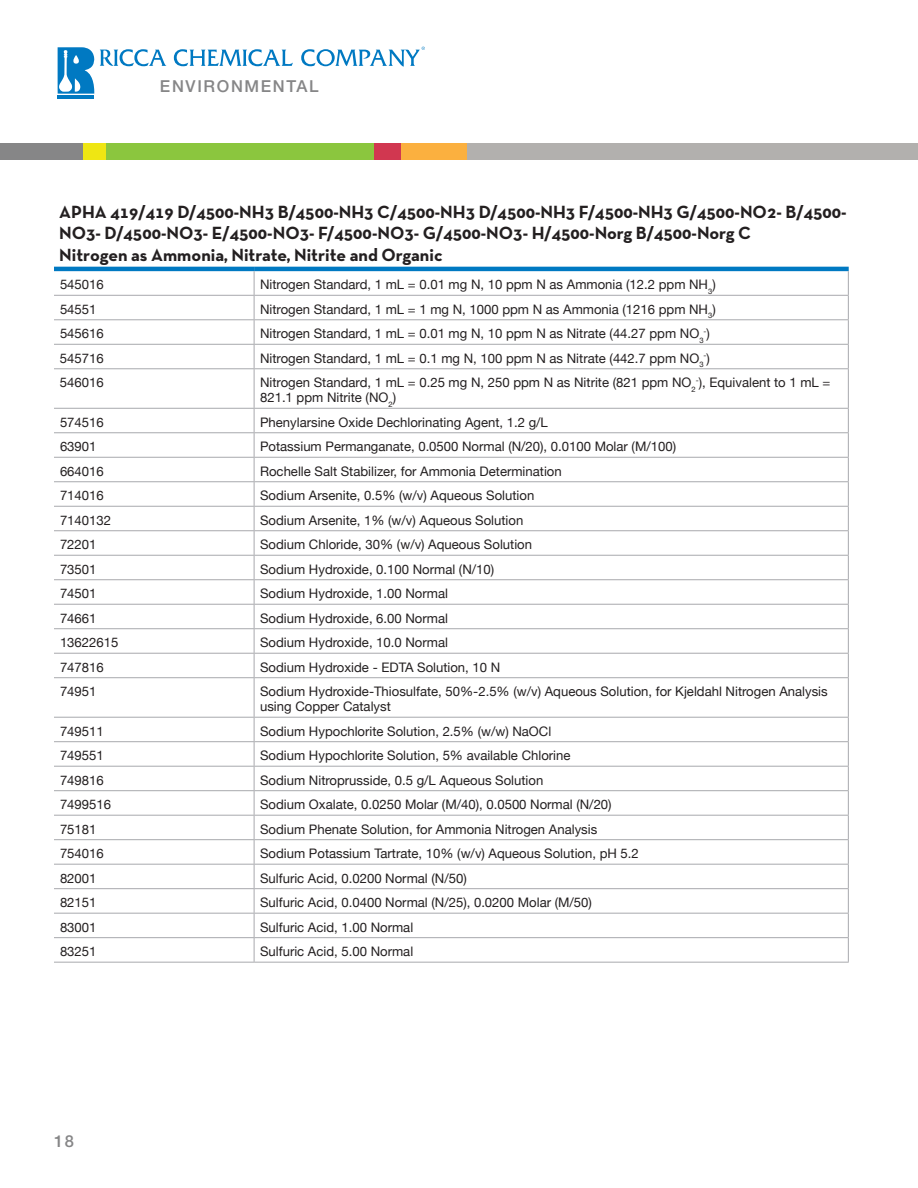
<style>
.page{position:relative;width:918px;height:1188px;background:#fff}
.page>*{position:absolute;margin:0;border:0;box-sizing:border-box;transform-origin:0 0}
.t1{font:700 18px/21.6px "Neutra Text TF";color:#231f20}
.t2{font:500 16.5px "Helvetica Neue";letter-spacing:.1em;color:#868687}
.t3{font:13.2px/15px "Helvetica Neue";color:#231f20}
.t4{font:7.65px "Helvetica Neue";color:#231f20}
.s1{font-size:13.2px}
</style>
<div class="page">
<svg style="left:58px;top:47px;width:36px;height:47px"></svg>
<hr style="left:58px;top:96px;width:36px;height:3px;background:#0079c2">
<svg style="left:174px;top:49px;width:119px;height:17px"></svg>
<svg style="left:301px;top:47px;width:124px;height:20px"></svg>
<svg style="left:100px;top:49px;width:66px;height:17px"></svg>
<div style="left:0;top:143px;width:864px;height:16px;background:#868687"></div>
<div style="left:83px;top:143px;width:647px;height:16px;background:#efe613"></div>
<div style="left:107px;top:143px;width:611px;height:16px;background:#8bc63e"></div>
<div style="left:375px;top:143px;width:489px;height:16px;background:#d13750"></div>
<div style="left:402px;top:143px;width:462px;height:16px;background:#fbb03f"></div>
<div style="left:468px;top:143px;width:450px;height:16px;background:#b2b0ae"></div>
<hr style="left:54px;top:267px;width:200px;height:4px;background:#0079c2">
<hr style="left:254px;top:267px;width:595px;height:4px;background:#0079c2">
<hr style="left:54px;top:295px;width:200px;height:1px;background:#a8a9ad">
<hr style="left:254px;top:295px;width:595px;height:1px;background:#a8a9ad">
<hr style="left:54px;top:319px;width:200px;height:1px;background:#a8a9ad">
<hr style="left:254px;top:319px;width:595px;height:1px;background:#a8a9ad">
<hr style="left:54px;top:344px;width:200px;height:1px;background:#a8a9ad">
<svg style="left:254px;top:271px;width:1px;height:97px"></svg>
<svg style="left:848px;top:271px;width:1px;height:97px"></svg>
<hr style="left:254px;top:344px;width:595px;height:1px;background:#a8a9ad">
<hr style="left:54px;top:368px;width:200px;height:1px;background:#a8a9ad">
<hr style="left:254px;top:369px;width:1px;height:39px;background:#a8a9ad">
<hr style="left:848px;top:369px;width:1px;height:39px;background:#a8a9ad">
<hr style="left:254px;top:368px;width:595px;height:1px;background:#a8a9ad">
<hr style="left:54px;top:408px;width:200px;height:1px;background:#a8a9ad">
<hr style="left:254px;top:408px;width:595px;height:1px;background:#a8a9ad">
<hr style="left:54px;top:432px;width:200px;height:1px;background:#a8a9ad">
<hr style="left:254px;top:432px;width:595px;height:1px;background:#a8a9ad">
<hr style="left:54px;top:457px;width:200px;height:1px;background:#a8a9ad">
<hr style="left:254px;top:457px;width:595px;height:1px;background:#a8a9ad">
<hr style="left:54px;top:481px;width:200px;height:1px;background:#a8a9ad">
<hr style="left:254px;top:481px;width:595px;height:1px;background:#a8a9ad">
<hr style="left:54px;top:506px;width:200px;height:1px;background:#a8a9ad">
<hr style="left:254px;top:506px;width:595px;height:1px;background:#a8a9ad">
<hr style="left:54px;top:530px;width:200px;height:1px;background:#a8a9ad">
<hr style="left:254px;top:530px;width:595px;height:1px;background:#a8a9ad">
<hr style="left:54px;top:555px;width:200px;height:1px;background:#a8a9ad">
<hr style="left:254px;top:555px;width:595px;height:1px;background:#a8a9ad">
<hr style="left:54px;top:579px;width:200px;height:1px;background:#a8a9ad">
<hr style="left:254px;top:579px;width:595px;height:1px;background:#a8a9ad">
<hr style="left:54px;top:604px;width:200px;height:1px;background:#a8a9ad">
<hr style="left:254px;top:604px;width:595px;height:1px;background:#a8a9ad">
<hr style="left:54px;top:628px;width:200px;height:1px;background:#a8a9ad">
<hr style="left:254px;top:628px;width:595px;height:1px;background:#a8a9ad">
<hr style="left:54px;top:653px;width:200px;height:1px;background:#a8a9ad">
<svg style="left:254px;top:409px;width:1px;height:268px"></svg>
<svg style="left:848px;top:409px;width:1px;height:268px"></svg>
<hr style="left:254px;top:653px;width:595px;height:1px;background:#a8a9ad">
<hr style="left:54px;top:677px;width:200px;height:1px;background:#a8a9ad">
<hr style="left:254px;top:678px;width:1px;height:39px;background:#a8a9ad">
<hr style="left:848px;top:678px;width:1px;height:39px;background:#a8a9ad">
<hr style="left:254px;top:677px;width:595px;height:1px;background:#a8a9ad">
<hr style="left:54px;top:717px;width:200px;height:1px;background:#a8a9ad">
<hr style="left:254px;top:717px;width:595px;height:1px;background:#a8a9ad">
<hr style="left:54px;top:741px;width:200px;height:1px;background:#a8a9ad">
<hr style="left:254px;top:741px;width:595px;height:1px;background:#a8a9ad">
<hr style="left:54px;top:766px;width:200px;height:1px;background:#a8a9ad">
<hr style="left:254px;top:766px;width:595px;height:1px;background:#a8a9ad">
<hr style="left:54px;top:790px;width:200px;height:1px;background:#a8a9ad">
<hr style="left:254px;top:790px;width:595px;height:1px;background:#a8a9ad">
<hr style="left:54px;top:815px;width:200px;height:1px;background:#a8a9ad">
<hr style="left:254px;top:815px;width:595px;height:1px;background:#a8a9ad">
<hr style="left:54px;top:839px;width:200px;height:1px;background:#a8a9ad">
<hr style="left:254px;top:839px;width:595px;height:1px;background:#a8a9ad">
<hr style="left:54px;top:864px;width:200px;height:1px;background:#a8a9ad">
<hr style="left:254px;top:864px;width:595px;height:1px;background:#a8a9ad">
<hr style="left:54px;top:888px;width:200px;height:1px;background:#a8a9ad">
<hr style="left:254px;top:888px;width:595px;height:1px;background:#a8a9ad">
<hr style="left:54px;top:913px;width:200px;height:1px;background:#a8a9ad">
<hr style="left:254px;top:913px;width:595px;height:1px;background:#a8a9ad">
<hr style="left:54px;top:937px;width:200px;height:1px;background:#a8a9ad">
<svg style="left:254px;top:718px;width:1px;height:244px"></svg>
<svg style="left:848px;top:718px;width:1px;height:244px"></svg>
<hr style="left:254px;top:937px;width:595px;height:1px;background:#a8a9ad">
<hr style="left:54px;top:962px;width:200px;height:1px;background:#a8a9ad">
<hr style="left:254px;top:962px;width:595px;height:1px;background:#a8a9ad">
<p class="t2" style="left:160px;top:76px;width:160px">ENVIRONMENTAL</p>
<h1 class="t1" style="left:59px;top:200px;width:789px">APHA 419/419 D/4500-NH3 B/4500-NH3 C/4500-NH3 D/4500-NH3 F/4500-NH3 G/4500-NO2- B/4500-<br>NO3- D/4500-NO3- E/4500-NO3- F/4500-NO3- G/4500-NO3- H/4500-Norg B/4500-Norg C<br>Nitrogen as Ammonia, Nitrate, Nitrite and Organic</h1>
<p class="t3" style="left:60px;top:277px;width:45px">545016</p>
<p class="t3" style="left:260px;top:277px;width:457px">Nitrogen Standard, 1 mL = 0.01 mg N, 10 ppm N as Ammonia (12.2 ppm NH<sub>3</sub>)</p>
<p class="t3" style="left:60px;top:301px;width:38px">54551</p>
<p class="t3" style="left:260px;top:301px;width:457px">Nitrogen Standard, 1 mL = 1 mg N, 1000 ppm N as Ammonia (1216 ppm NH<sub>3</sub>)</p>
<p class="t3" style="left:60px;top:326px;width:45px">545616</p>
<p class="t3" style="left:260px;top:326px;width:445px">Nitrogen Standard, 1 mL = 0.01 mg N, 10 ppm N as Nitrate (44.27 ppm NO<sub>3</sub></p>
<p class="t4" style="left:704px;top:327px;width:8px">-<span class="s1">)</span></p>
<p class="t3" style="left:60px;top:350px;width:45px">545716</p>
<p class="t3" style="left:260px;top:350px;width:445px">Nitrogen Standard, 1 mL = 0.1 mg N, 100 ppm N as Nitrate (442.7 ppm NO<sub>3</sub></p>
<p class="t4" style="left:704px;top:351px;width:8px">-<span class="s1">)</span></p>
<p class="t3" style="left:60px;top:375px;width:45px">546016</p>
<p class="t3" style="left:260px;top:375px;width:572px">Nitrogen Standard, 1 mL = 0.25 mg N, 250 ppm N as Nitrite (821 ppm NO<sub>2</sub><sup>-</sup>), Equivalent to 1 mL =<br>821.1 ppm Nitrite (NO<sub>2</sub>)</p>
<p class="t3" style="left:60px;top:414px;width:45px">574516</p>
<p class="t3" style="left:260px;top:414px;width:289px">Phenylarsine Oxide Dechlorinating Agent, 1.2 g/L</p>
<p class="t3" style="left:60px;top:439px;width:38px">63901</p>
<p class="t3" style="left:260px;top:439px;width:418px">Potassium Permanganate, 0.0500 Normal (N/20), 0.0100 Molar (M/100)</p>
<p class="t3" style="left:60px;top:463px;width:45px">664016</p>
<p class="t3" style="left:260px;top:463px;width:303px">Rochelle Salt Stabilizer, for Ammonia Determination</p>
<p class="t3" style="left:60px;top:488px;width:45px">714016</p>
<p class="t3" style="left:260px;top:488px;width:276px">Sodium Arsenite, 0.5% (w/v) Aqueous Solution</p>
<p class="t3" style="left:60px;top:512px;width:53px">7140132</p>
<p class="t3" style="left:260px;top:512px;width:265px">Sodium Arsenite, 1% (w/v) Aqueous Solution</p>
<p class="t3" style="left:60px;top:537px;width:38px">72201</p>
<p class="t3" style="left:260px;top:537px;width:274px">Sodium Chloride, 30% (w/v) Aqueous Solution</p>
<p class="t3" style="left:60px;top:561px;width:38px">73501</p>
<p class="t3" style="left:260px;top:561px;width:236px">Sodium Hydroxide, 0.100 Normal (N/10)</p>
<p class="t3" style="left:60px;top:586px;width:38px">74501</p>
<p class="t3" style="left:260px;top:586px;width:189px">Sodium Hydroxide, 1.00 Normal</p>
<p class="t3" style="left:60px;top:610px;width:38px">74661</p>
<p class="t3" style="left:260px;top:610px;width:189px">Sodium Hydroxide, 6.00 Normal</p>
<p class="t3" style="left:60px;top:635px;width:60px">13622615</p>
<p class="t3" style="left:260px;top:635px;width:189px">Sodium Hydroxide, 10.0 Normal</p>
<p class="t3" style="left:60px;top:659px;width:45px">747816</p>
<p class="t3" style="left:260px;top:659px;width:242px">Sodium Hydroxide - EDTA Solution, 10 N</p>
<p class="t3" style="left:60px;top:684px;width:38px">74951</p>
<p class="t3" style="left:260px;top:684px;width:569px">Sodium Hydroxide-Thiosulfate, 50%-2.5% (w/v) Aqueous Solution, for Kjeldahl Nitrogen Analysis using Copper Catalyst</p>
<p class="t3" style="left:60px;top:723px;width:45px">749511</p>
<p class="t3" style="left:260px;top:723px;width:293px">Sodium Hypochlorite Solution, 2.5% (w/w) NaOCl</p>
<p class="t3" style="left:60px;top:748px;width:45px">749551</p>
<p class="t3" style="left:260px;top:748px;width:312px">Sodium Hypochlorite Solution, 5% available Chlorine</p>
<p class="t3" style="left:60px;top:772px;width:45px">749816</p>
<p class="t3" style="left:260px;top:772px;width:285px">Sodium Nitroprusside, 0.5 g/L Aqueous Solution</p>
<p class="t3" style="left:60px;top:797px;width:53px">7499516</p>
<p class="t3" style="left:260px;top:797px;width:353px">Sodium Oxalate, 0.0250 Molar (M/40), 0.0500 Normal (N/20)</p>
<p class="t3" style="left:60px;top:821px;width:38px">75181</p>
<p class="t3" style="left:260px;top:821px;width:339px">Sodium Phenate Solution, for Ammonia Nitrogen Analysis</p>
<p class="t3" style="left:60px;top:846px;width:45px">754016</p>
<p class="t3" style="left:260px;top:846px;width:380px">Sodium Potassium Tartrate, 10% (w/v) Aqueous Solution, pH 5.2</p>
<p class="t3" style="left:60px;top:870px;width:38px">82001</p>
<p class="t3" style="left:260px;top:870px;width:208px">Sulfuric Acid, 0.0200 Normal (N/50)</p>
<p class="t3" style="left:60px;top:895px;width:38px">82151</p>
<p class="t3" style="left:260px;top:895px;width:333px">Sulfuric Acid, 0.0400 Normal (N/25), 0.0200 Molar (M/50)</p>
<p class="t3" style="left:60px;top:919px;width:38px">83001</p>
<p class="t3" style="left:260px;top:919px;width:155px">Sulfuric Acid, 1.00 Normal</p>
<p class="t3" style="left:60px;top:944px;width:38px">83251</p>
<p class="t3" style="left:260px;top:944px;width:155px">Sulfuric Acid, 5.00 Normal</p>
<p class="t2" style="left:54px;top:1131px;width:21px">18</p>
</div>
